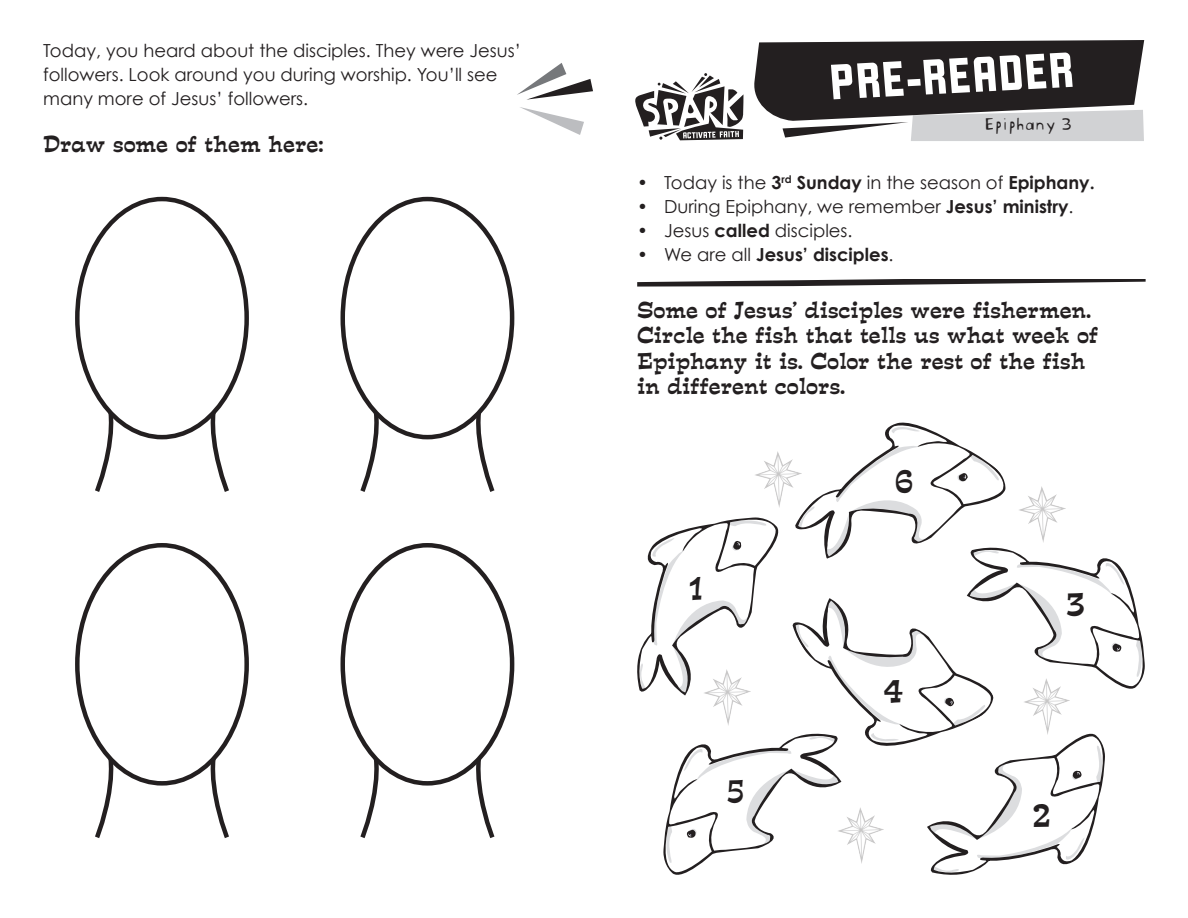
<style>
.page{position:relative;width:1188px;height:918px;background:#fff}
.page>*{position:absolute;margin:0;border:0;box-sizing:border-box;transform-origin:0 0}
.t1{font:54px "Liquorstore";color:#fff}
.t2{font:30px "Estro Font";color:#231f20}
.t3{font:21px/25.5px "Estro Font";color:#231f20}
.t4{font:18px/24px "Century Gothic";color:#231f20}
.t5{font:700 18px "Century Gothic";color:#231f20}
.t6{font:18px "Blockhead Uplugged";color:#231f20}
.s1{font-weight:700}
.s2{font-weight:400}
</style>
<div class="page">
<svg style="left:754px;top:40px;width:390px;height:101px;background:#5b5859"></svg>
<svg style="left:635px;top:73px;width:108px;height:67px"></svg>
<svg style="left:517px;top:63px;width:76px;height:37px"></svg>
<svg style="left:520px;top:107px;width:64px;height:28px"></svg>
<svg style="left:637px;top:279px;width:509px;height:8px"></svg>
<svg style="left:637px;top:422px;width:508px;height:453px"></svg>
<div style="left:75px;top:197px;width:174px;height:242px;border:4px solid #231f20;border-radius:50%"></div>
<svg style="left:95px;top:408px;width:20px;height:84px"></svg>
<svg style="left:209px;top:408px;width:20px;height:84px"></svg>
<div style="left:340px;top:197px;width:174px;height:242px;border:4px solid #231f20;border-radius:50%"></div>
<svg style="left:360px;top:408px;width:20px;height:84px"></svg>
<svg style="left:475px;top:408px;width:20px;height:84px"></svg>
<div style="left:75px;top:543px;width:174px;height:243px;border:4px solid #231f20;border-radius:50%"></div>
<svg style="left:95px;top:754px;width:20px;height:84px"></svg>
<svg style="left:209px;top:754px;width:20px;height:84px"></svg>
<div style="left:340px;top:543px;width:174px;height:243px;border:4px solid #231f20;border-radius:50%"></div>
<svg style="left:360px;top:754px;width:20px;height:84px"></svg>
<svg style="left:475px;top:754px;width:20px;height:84px"></svg>
<img style="left:1018px;top:486px;width:47px;height:56px">
<img style="left:754px;top:452px;width:47px;height:56px">
<img style="left:704px;top:669px;width:46px;height:56px">
<img style="left:837px;top:808px;width:47px;height:56px">
<img style="left:1023px;top:678px;width:47px;height:56px">
<p class="t4" style="left:43px;top:38px;width:479px">Today, you heard about the disciples. They were Jesus’ followers. Look around you during worship. You’ll see many more of Jesus’ followers.</p>
<p class="t3" style="left:43px;top:131px;width:282px">Draw some of them here:</p>
<h1 class="t1" style="left:828px;top:54px;width:247px;rotate:-3deg">PRE-READER</h1>
<p class="t6" style="left:984px;top:109px;width:90px">Epiphany 3</p>
<p class="t4" style="left:637px;top:170px;width:459px">• Today is the <span class="s1">3</span><sup>rd</sup> <span class="s1">Sunday</span> in the season of <span class="s1">Epiphany.</span></p>
<p class="t4" style="left:637px;top:194px;width:438px">• During Epiphany, we remember <span class="s1">Jesus’ ministry</span>.</p>
<p class="t4" style="left:637px;top:218px;width:217px">• Jesus <span class="s1">called</span> disciples.</p>
<p class="t5" style="left:637px;top:243px;width:258px"><span class="s2">• We are all</span> Jesus’ disciples<span class="s2">.</span></p>
<p class="t3" style="left:637px;top:297px;width:463px">Some of Jesus’ disciples were fishermen.<br>Circle the fish that tells us what week of Epiphany it is. Color the rest of the fish in different colors.</p>
<h2 class="t2" style="left:689px;top:567px;width:15px">1</h2>
<h2 class="t2" style="left:727px;top:770px;width:18px">5</h2>
<h2 class="t2" style="left:895px;top:460px;width:19px">6</h2>
<h2 class="t2" style="left:884px;top:670px;width:21px">4</h2>
<h2 class="t2" style="left:1066px;top:583px;width:20px">3</h2>
<h2 class="t2" style="left:1033px;top:794px;width:19px">2</h2>
</div>
